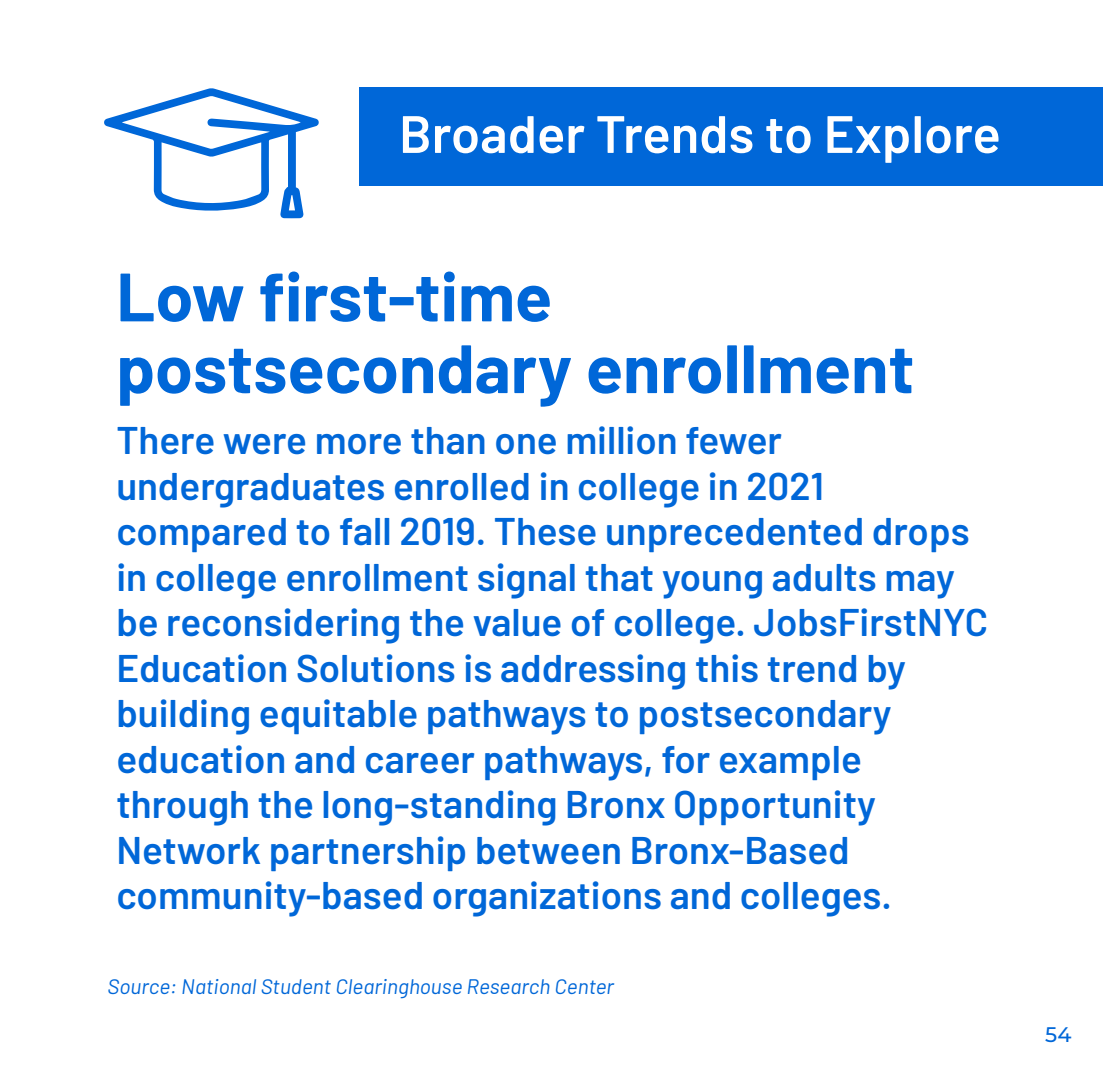
<style>
.page{position:relative;width:1103px;height:1071px;background:#fff}
.page>*{position:absolute;margin:0;border:0;box-sizing:border-box;transform-origin:0 0}
.Barlow_Large{font:700 68.25px/71.8px "Barlow";color:#0067d8}
.Barlow_Large-2{font:600 52.5px "Barlow";color:#fff}
.Barlow_Large-3{font:600 38.5px/45.5px "Barlow";color:#0067d8}
.Barlow_Large-4{font:italic 21px "Barlow";color:#0067d8}
.BODY{font:500 21px "Montserrat";color:#0067d8}
</style>
<div class="page">
<svg style="left:104px;top:88px;width:215px;height:130px"></svg>
<div style="left:360px;top:88px;width:742px;height:98px;background:#0067d8"></div>
<p class="Barlow_Large-2" style="left:399px;top:95px;width:603px">Broader Trends to Explore</p>
<p class="Barlow_Large" style="left:116px;top:256px;width:799px">Low first-time postsecondary enrollment</p>
<p class="Barlow_Large-3" style="left:116px;top:415px;width:873px">There were more than one million fewer undergraduates enrolled in college in 2021 compared to fall 2019. These unprecedented drops in college enrollment signal that young adults may be reconsidering the value of college. JobsFirstNYC Education Solutions is addressing this trend by building equitable pathways to postsecondary education and career pathways, for example through the long-standing Bronx Opportunity Network partnership between Bronx-Based community-based organizations and colleges.</p>
<p class="Barlow_Large-4" style="left:108px;top:971px;width:508px">Source: National Student Clearinghouse Research Center</p>
<p class="BODY" style="left:1045px;top:1020px;width:28px">54</p>
</div>
